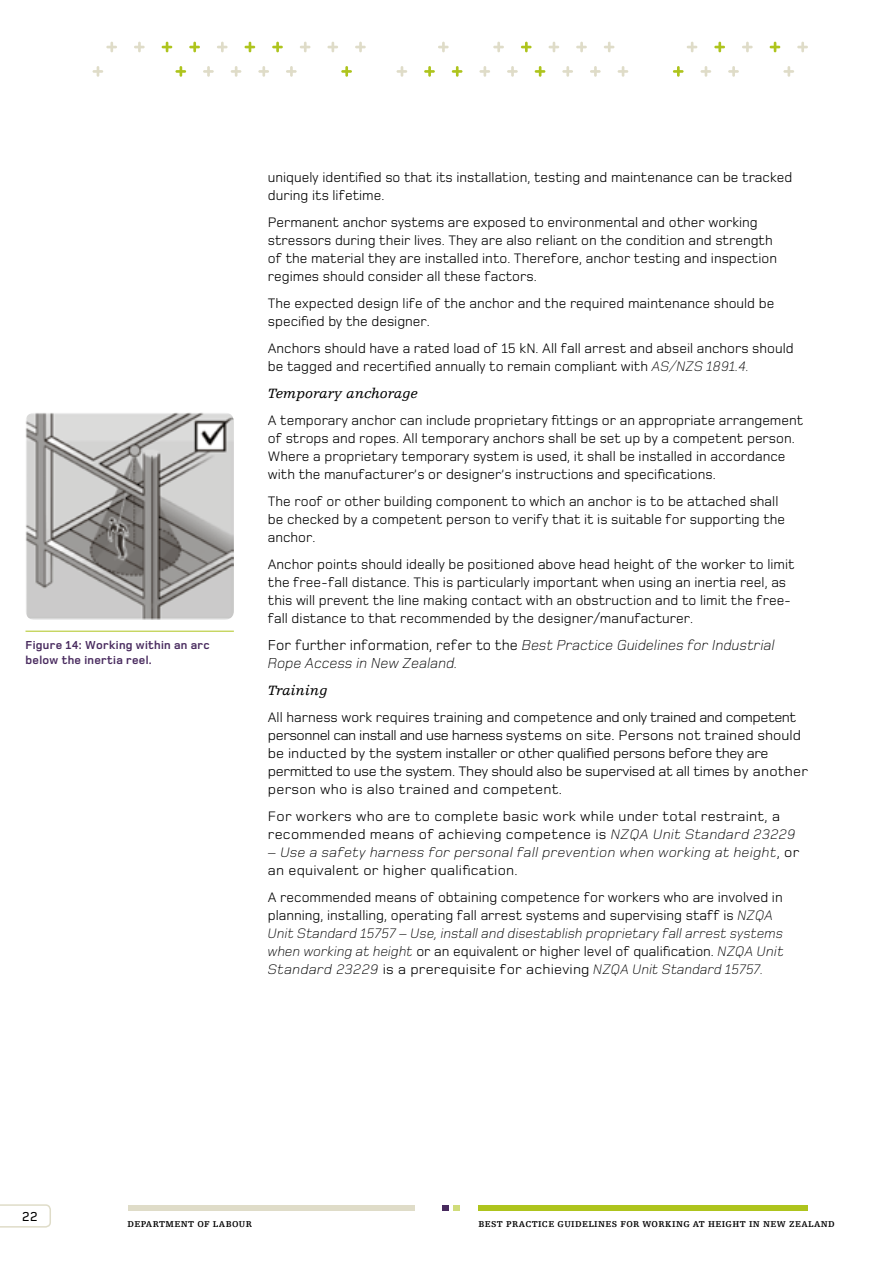
<style>
.page{position:relative;width:893px;height:1263px;background:#fff}
.page>*{position:absolute;margin:0;border:0;box-sizing:border-box;transform-origin:0 0}
.t1{font:italic 300 15px/18px "Foundry Monoline";color:#000}
.t2{font:14.25px/18px "Foundry Monoline";color:#000}
.t3{font:14.25px/18px "Foundry Monoline";letter-spacing:-.02em;color:#000}
.t4{font:14.25px/18px "Foundry Monoline";color:#000;scale:1.05 1}
.t5{font:italic 300 14.25px/18px "Foundry Monoline";letter-spacing:.015em;color:#000;scale:1.05 1}
.t6{font:italic 14.25px "Egyptienne F";color:#000}
.t7{font:500 13.5px "Foundry Monoline";color:#000}
.t8{font:700 12px/15.8px "Foundry Monoline";letter-spacing:.025em;color:#482a5e}
.t9{font:700 9px "Egyptienne F";letter-spacing:.04em;color:#000}
.s1{font-weight:300;font-style:italic}
.s2{font-weight:400;font-style:normal}
</style>
<div class="page">
<div style="left:478px;top:1205px;width:330px;height:5px;background:#aec41d"></div>
<div style="left:128px;top:1205px;width:286px;height:5px;background:#dfdcc8"></div>
<svg style="left:442px;top:1205px;width:17px;height:5px"></svg>
<svg style="left:0;top:1204px;width:51px;height:23px"></svg>
<svg style="left:93px;top:66px;width:10px;height:11px"></svg>
<svg style="left:203px;top:66px;width:11px;height:11px"></svg>
<svg style="left:231px;top:66px;width:10px;height:11px"></svg>
<svg style="left:258px;top:66px;width:11px;height:11px"></svg>
<svg style="left:286px;top:66px;width:11px;height:11px"></svg>
<svg style="left:397px;top:66px;width:10px;height:11px"></svg>
<svg style="left:479px;top:66px;width:11px;height:11px"></svg>
<svg style="left:507px;top:66px;width:11px;height:11px"></svg>
<svg style="left:562px;top:66px;width:11px;height:11px"></svg>
<svg style="left:590px;top:66px;width:11px;height:11px"></svg>
<svg style="left:618px;top:66px;width:10px;height:11px"></svg>
<svg style="left:700px;top:66px;width:11px;height:11px"></svg>
<svg style="left:728px;top:66px;width:11px;height:11px"></svg>
<svg style="left:783px;top:66px;width:11px;height:11px"></svg>
<svg style="left:106px;top:42px;width:11px;height:10px"></svg>
<svg style="left:134px;top:42px;width:11px;height:10px"></svg>
<svg style="left:217px;top:42px;width:11px;height:10px"></svg>
<svg style="left:300px;top:42px;width:10px;height:10px"></svg>
<svg style="left:327px;top:42px;width:11px;height:10px"></svg>
<svg style="left:355px;top:42px;width:11px;height:10px"></svg>
<svg style="left:438px;top:42px;width:11px;height:10px"></svg>
<svg style="left:493px;top:42px;width:11px;height:10px"></svg>
<svg style="left:549px;top:42px;width:10px;height:10px"></svg>
<svg style="left:576px;top:42px;width:11px;height:10px"></svg>
<svg style="left:604px;top:42px;width:10px;height:10px"></svg>
<svg style="left:687px;top:42px;width:10px;height:10px"></svg>
<svg style="left:742px;top:42px;width:11px;height:10px"></svg>
<svg style="left:797px;top:42px;width:11px;height:10px"></svg>
<svg style="left:175px;top:66px;width:11px;height:11px"></svg>
<svg style="left:341px;top:66px;width:11px;height:11px"></svg>
<svg style="left:424px;top:66px;width:11px;height:11px"></svg>
<svg style="left:452px;top:66px;width:10px;height:11px"></svg>
<svg style="left:535px;top:66px;width:10px;height:11px"></svg>
<svg style="left:673px;top:66px;width:11px;height:11px"></svg>
<svg style="left:162px;top:42px;width:10px;height:10px"></svg>
<svg style="left:189px;top:42px;width:11px;height:10px"></svg>
<svg style="left:245px;top:42px;width:10px;height:10px"></svg>
<svg style="left:272px;top:42px;width:11px;height:10px"></svg>
<svg style="left:521px;top:42px;width:11px;height:10px"></svg>
<svg style="left:714px;top:42px;width:11px;height:10px"></svg>
<svg style="left:770px;top:42px;width:10px;height:10px"></svg>
<hr style="left:26px;top:631px;width:208px;height:1px;background:#aec41d">
<img style="left:26px;top:412px;width:208px;height:208px">
<p class="t8" style="left:26px;top:637px;width:186px">Figure 14: Working within an arc below the inertia reel.</p>
<p class="t2" style="left:268px;top:168px;width:526px">uniquely identified so that its installation, testing and maintenance can be tracked during its lifetime.</p>
<p class="t2" style="left:268px;top:213px;width:511px">Permanent anchor systems are exposed to environmental and other working stressors during their lives. They are also reliant on the condition and strength of the material they are installed into. Therefore, anchor testing and inspection regimes should consider all these factors.</p>
<p class="t2" style="left:268px;top:294px;width:508px">The expected design life of the anchor and the required maintenance should be specified by the designer.</p>
<p class="t2" style="left:268px;top:339px;width:527px">Anchors should have a rated load of 15 kN. All fall arrest and abseil anchors should be tagged and recertified annually to remain compliant with <span class="s1">AS/NZS 1891.4.</span></p>
<p class="t6" style="left:268px;top:385px;width:151px">Temporary anchorage</p>
<p class="t2" style="left:268px;top:411px;width:537px">A temporary anchor can include proprietary fittings or an appropriate arrangement of strops and ropes. All temporary anchors shall be set up by a competent person.<br>Where a proprietary temporary system is used, it shall be installed in accordance with the manufacturer’s or designer’s instructions and specifications.</p>
<p class="t2" style="left:268px;top:492px;width:519px">The roof or other building component to which an anchor is to be attached shall be checked by a competent person to verify that it is suitable for supporting the anchor.</p>
<p class="t2" style="left:268px;top:555px;width:528px">Anchor points should ideally be positioned above head height of the worker to limit the free-fall distance. This is particularly important when using an inertia reel, as this will prevent the line making contact with an obstruction and to limit the free&shy;fall distance to that recommended by the designer/manufacturer.</p>
<p class="t1" style="left:268px;top:636px;width:508px"><span class="s2">For further information, refer to the</span> Best Practice Guidelines for Industrial<br>Rope Access in New Zealand.</p>
<p class="t6" style="left:268px;top:682px;width:61px">Training</p>
<p class="t3" style="left:268px;top:708px;width:542px">All harness work requires training and competence and only trained and competent personnel can install and use harness systems on site. Persons not trained should be inducted by the system installer or other qualified persons before they are permitted to use the system. They should also be supervised at all times by another person who is also trained and competent.</p>
<p class="t4" style="left:268px;top:807px;width:504px">For workers who are to complete basic work while under total restraint, a recommended means of achieving competence is <span class="s1">NZQA Unit Standard 23229</span></p>
<p class="t5" style="left:268px;top:843px;width:508px">– Use a safety harness for personal fall prevention when working at height<span class="s2">, or an equivalent or higher qualification.</span></p>
<p class="t2" style="left:268px;top:888px;width:518px">A recommended means of obtaining competence for workers who are involved in planning, installing, operating fall arrest systems and supervising staff is <span class="s1">NZQA Unit Standard 15757 – Use, install and disestablish proprietary fall arrest systems when working at height</span> or an equivalent or higher level of qualification. <span class="s1">NZQA Unit Standard 23229</span> is a prerequisite for achieving <span class="s1">NZQA Unit Standard 15757.</span></p>
<p class="t7" style="left:22px;top:1208px;width:17px">22</p>
<p class="t9" style="left:128px;top:1219px;width:126px">DEPARTMENT OF LABOUR</p>
<p class="t9" style="left:478px;top:1219px;width:358px">BEST PRACTICE GUIDELINES FOR WORKING AT HEIGHT IN NEW ZEALAND</p>
</div>
